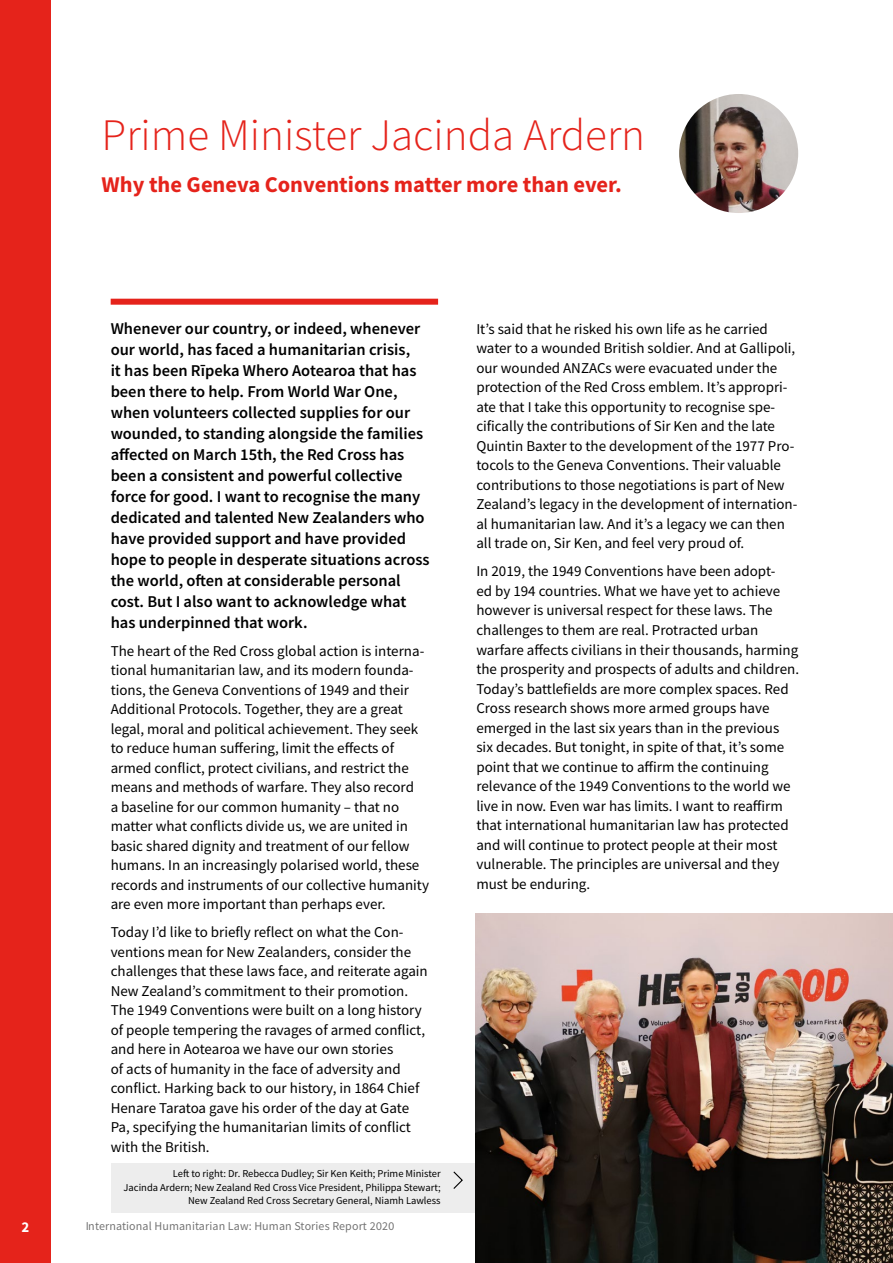
<style>
.page{position:relative;width:893px;height:1263px;background:#fff}
.page>*{position:absolute;margin:0;border:0;box-sizing:border-box;transform-origin:0 0}
.t1{font:300 45px "Source Sans Pro";color:#e5231b}
.t2{font:700 22.5px "Source Sans Pro";color:#e5231b}
.t3{font:600 16.5px/21px "Source Sans Pro";color:#000}
.t4{font:15px/19.5px "Source Sans Pro";color:#000}
.t5{font:700 15px "Source Sans Pro";color:#fff}
.t6{font:12px "Source Sans Pro";letter-spacing:.01em;color:#000}
.t7{font:10.5px/13.5px "Source Sans Pro";color:#000;text-align:right}
</style>
<div class="page">
<div style="left:111px;top:299px;width:327px;height:6px;background:#e5231b"></div>
<img style="left:679px;top:94px;width:119px;height:119px;border-radius:60px">
<div style="left:111px;top:1163px;width:364px;height:49px;background:#ededed"></div>
<svg style="left:453px;top:1171px;width:10px;height:18px"></svg>
<img style="left:475px;top:914px;width:418px;height:349px">
<div style="left:0;top:0;width:51px;height:1263px;background:#e5231b"></div>
<h1 class="t1" style="left:102px;top:107px;width:545px">Prime Minister Jacinda Ardern</h1>
<h2 class="t2" style="left:102px;top:169px;width:522px">Why the Geneva Conventions matter more than ever.</h2>
<p class="t3" style="left:111px;top:317px;width:320px">Whenever our country, or indeed, whenever our world, has faced a humanitarian crisis,<br>it has been Rīpeka Whero Aotearoa that has been there to help. From World War One, when volunteers collected supplies for our wounded, to standing alongside the families affected on March 15th, the Red Cross has been a consistent and powerful collective force for good. I want to recognise the many dedicated and talented New Zealanders who have provided support and have provided hope to people in desperate situations across the world, often at considerable personal cost. But I also want to acknowledge what has underpinned that work.</p>
<p class="t4" style="left:111px;top:641px;width:320px">The heart of the Red Cross global action is interna&shy;tional humanitarian law, and its modern founda&shy;tions, the Geneva Conventions of 1949 and their Additional Protocols. Together, they are a great legal, moral and political achievement. They seek to reduce human suffering, limit the effects of armed conflict, protect civilians, and restrict the means and methods of warfare. They also record<br>a baseline for our common humanity – that no matter what conflicts divide us, we are united in basic shared dignity and treatment of our fellow humans. In an increasingly polarised world, these records and instruments of our collective humanity are even more important than perhaps ever.</p>
<p class="t4" style="left:111px;top:922px;width:319px">Today I’d like to briefly reflect on what the Con&shy;ventions mean for New Zealanders, consider the challenges that these laws face, and reiterate again New Zealand’s commitment to their promotion.<br>The 1949 Conventions were built on a long history of people tempering the ravages of armed conflict, and here in Aotearoa we have our own stories<br>of acts of humanity in the face of adversity and conflict. Harking back to our history, in 1864 Chief Henare Taratoa gave his order of the day at Gate Pa, specifying the humanitarian limits of conflict with the British.</p>
<p class="t7" style="left:124px;top:1167px;width:319px">Left to right: Dr. Rebecca Dudley; Sir Ken Keith; Prime Minister<br>Jacinda Ardern; New Zealand Red Cross Vice President, Philippa Stewart;<br>New Zealand Red Cross Secretary General, Niamh Lawless</p>
<p class="t5" style="left:22px;top:1217px;width:9px">2</p>
<p class="t6" style="left:85px;top:1219px;width:311px">International Humanitarian Law: Human Stories Report 2020</p>
<p class="t4" style="left:476px;top:319px;width:323px">It’s said that he risked his own life as he carried water to a wounded British soldier. And at Gallipoli, our wounded ANZACs were evacuated under the protection of the Red Cross emblem. It’s appropri&shy;ate that I take this opportunity to recognise spe&shy;cifically the contributions of Sir Ken and the late Quintin Baxter to the development of the 1977 Pro&shy;tocols to the Geneva Conventions. Their valuable contributions to those negotiations is part of New Zealand’s legacy in the development of internation&shy;al humanitarian law. And it’s a legacy we can then all trade on, Sir Ken, and feel very proud of.</p>
<p class="t4" style="left:476px;top:562px;width:324px">In 2019, the 1949 Conventions have been adopt-<br>ed by 194 countries. What we have yet to achieve however is universal respect for these laws. The challenges to them are real. Protracted urban warfare affects civilians in their thousands, harming the prosperity and prospects of adults and children.<br>Today’s battlefields are more complex spaces. Red Cross research shows more armed groups have emerged in the last six years than in the previous six decades. But tonight, in spite of that, it’s some point that we continue to affirm the continuing relevance of the 1949 Conventions to the world we live in now. Even war has limits. I want to reaffirm that international humanitarian law has protected and will continue to protect people at their most vulnerable. The principles are universal and they must be enduring.</p>
</div>
